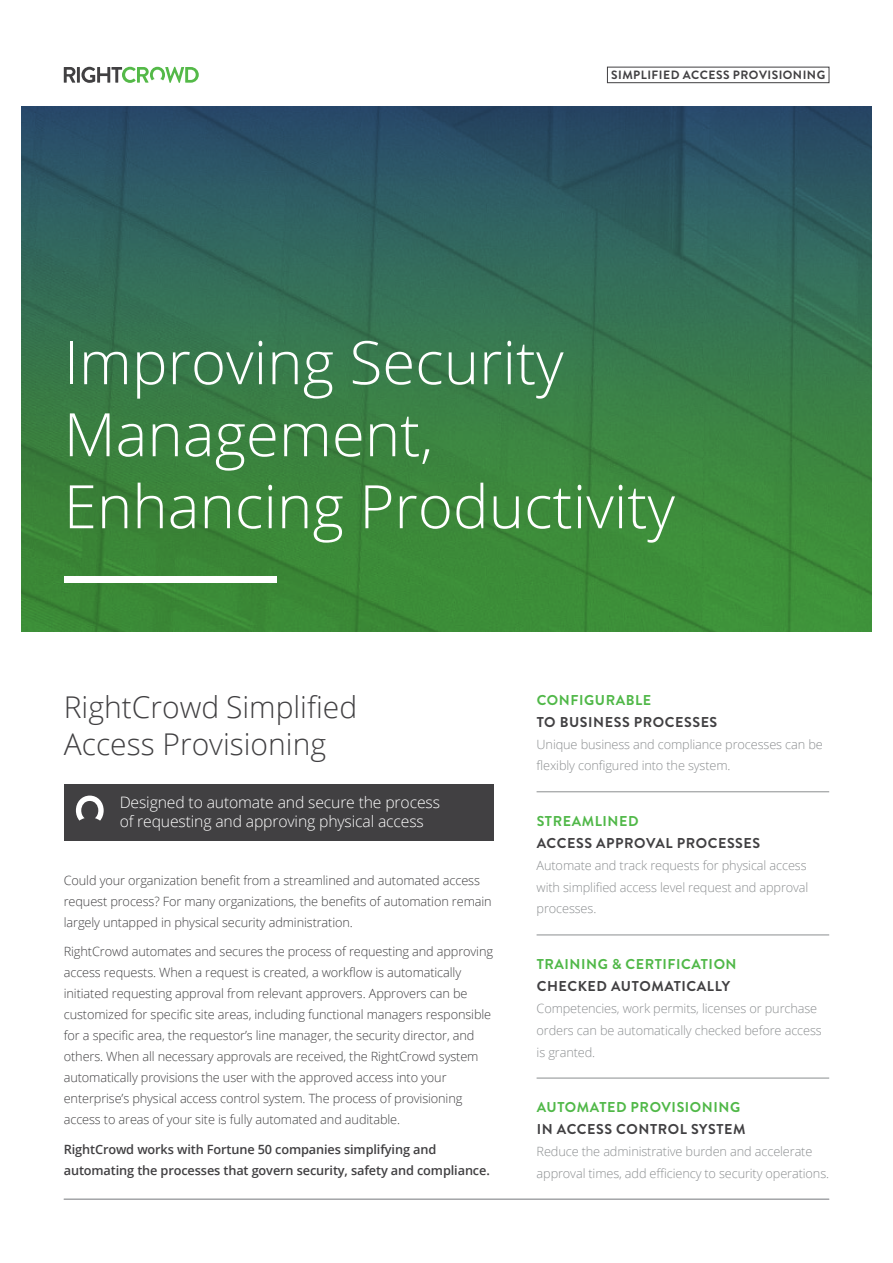
<style>
.page{position:relative;width:893px;height:1263px;background:#fff}
.page>*{position:absolute;margin:0;border:0;box-sizing:border-box;transform-origin:0 0}
.t1{font:300 60px/72px "Open Sans";color:#fff}
.t2{font:300 30px/37.5px "Open Sans";color:#414042}
.t3{font:300 15.75px/19.5px "Open Sans";letter-spacing:-.01em;color:#fff}
.t4{font:700 14.25px "Brandon Grotesque";letter-spacing:.04em;color:#414042}
.t5{font:700 14.25px "Brandon Grotesque";letter-spacing:.04em;color:#50b848}
.t6{font:300 12.75px/21px "Open Sans";letter-spacing:-.01em;color:#414042}
.t7{font:300 12.75px/21.8px "Open Sans";letter-spacing:-.01em;color:#8b8e90}
.t8{font:600 12.75px/21px "Open Sans";letter-spacing:-.01em;color:#414042}
.t9{font:700 12px "Brandon Grotesque";letter-spacing:.04em;color:#414042}
</style>
<div class="page">
<svg style="left:64px;top:67px;width:11px;height:16px"></svg>
<hr style="left:77px;top:67px;width:3px;height:16px;background:#414042">
<svg style="left:81px;top:67px;width:118px;height:16px"></svg>
<div style="left:607px;top:67px;width:222px;height:16px;border:1px solid #414042"></div>
<img style="left:21px;top:106px;width:851px;height:525px">
<div style="left:64px;top:577px;width:212px;height:6px;background:#fff"></div>
<div style="left:64px;top:784px;width:429px;height:57px;background:#414042"></div>
<hr style="left:537px;top:791px;width:292px;height:1px;background:#8b8e90">
<hr style="left:537px;top:935px;width:292px;height:1px;background:#8b8e90">
<hr style="left:537px;top:1078px;width:292px;height:1px;background:#8b8e90">
<hr style="left:64px;top:1199px;width:765px;height:1px;background:#9d9fa2">
<p class="t9" style="left:611px;top:67px;width:216px">SIMPLIFIED ACCESS PROVISIONING</p>
<h1 class="t1" style="left:64px;top:325px;width:613px">Improving Security<br>Management,<br>Enhancing Productivity</h1>
<h2 class="t2" style="left:64px;top:687px;width:295px">RightCrowd Simplified<br>Access Provisioning</h2>
<p class="t3" style="left:120px;top:792px;width:322px">Designed to automate and secure the process of requesting and approving physical access</p>
<p class="t6" style="left:64px;top:869px;width:429px">Could your organization benefit from a streamlined and automated access request process? For many organizations, the benefits of automation remain largely untapped in physical security administration.</p>
<p class="t6" style="left:64px;top:941px;width:431px">RightCrowd automates and secures the process of requesting and approving access requests. When a request is created, a workflow is automatically initiated requesting approval from relevant approvers. Approvers can be customized for specific site areas, including functional managers responsible for a specific area, the requestor’s line manager, the security director, and others. When all necessary approvals are received, the RightCrowd system automatically provisions the user with the approved access into your enterprise’s physical access control system. The process of provisioning access to areas of your site is fully automated and auditable.</p>
<p class="t8" style="left:64px;top:1138px;width:428px">RightCrowd works with Fortune 50 companies simplifying and automating the processes that govern security, safety and compliance.</p>
<p class="t5" style="left:537px;top:690px;width:116px">CONFIGURABLE</p>
<p class="t4" style="left:537px;top:712px;width:182px">TO BUSINESS PROCESSES</p>
<p class="t7" style="left:537px;top:733px;width:288px">Unique business and compliance processes can be flexibly configured into the system.</p>
<p class="t5" style="left:537px;top:811px;width:103px">STREAMLINED</p>
<p class="t4" style="left:537px;top:833px;width:225px">ACCESS APPROVAL PROCESSES</p>
<p class="t7" style="left:537px;top:854px;width:273px">Automate and track requests for physical access with simplified access level request and approval processes.</p>
<p class="t5" style="left:537px;top:954px;width:201px">TRAINING &amp; CERTIFICATION</p>
<p class="t4" style="left:537px;top:976px;width:195px">CHECKED AUTOMATICALLY</p>
<p class="t7" style="left:537px;top:997px;width:287px">Competencies, work permits, licenses or purchase orders can be automatically checked before access is granted.</p>
<p class="t5" style="left:537px;top:1097px;width:205px">AUTOMATED PROVISIONING</p>
<p class="t4" style="left:537px;top:1119px;width:210px">IN ACCESS CONTROL SYSTEM</p>
<p class="t7" style="left:537px;top:1140px;width:294px">Reduce the administrative burden and accelerate approval times, add efficiency to security operations.</p>
</div>
